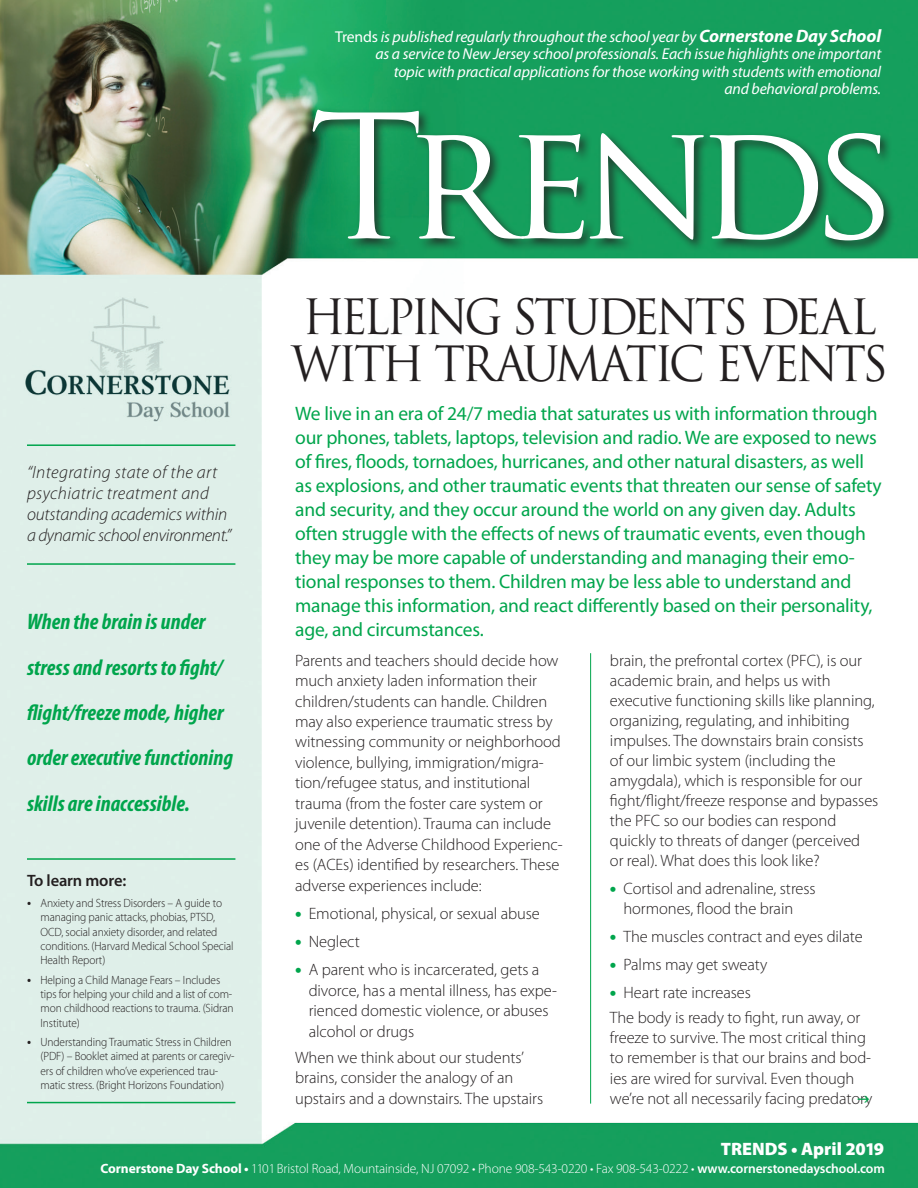
<style>
.page{position:relative;width:918px;height:1188px;background:#fff}
.page>*{position:absolute;margin:0;border:0;box-sizing:border-box;transform-origin:0 0}
.t1{font:161.1px "Trajan Pro";letter-spacing:-.09em;color:#fff}
.head{font:47.4px/47.4px "Trajan Pro";letter-spacing:-.08em;color:#231f20;scale:.95 1}
.quote{font:italic 700 condensed 22.5px/45.3px "Myriad Pro";color:#00a54c}
.open_paragraph{font:19.5px/24px "Myriad Pro";letter-spacing:-.01em;color:#00a54c}
.t2{font:900 18px "Myriad Pro";color:#fff}
.t3{font:italic 300 17.7px/21px "Myriad Pro";letter-spacing:-.01em;color:#231f20}
.body{font:300 16.5px/20.4px "Myriad Pro";letter-spacing:-.005em;color:#231f20}
.resroucre{font:600 16.5px "Myriad Pro";letter-spacing:-.01em;color:#231f20}
.t4{font:italic 15.75px/17.2px "Myriad Pro";letter-spacing:-.01em;color:#fff;text-align:right}
.t5{font:300 13.5px "Myriad Pro";letter-spacing:-.01em;color:#fff}
.resource{font:300 12px/14.2px "Myriad Pro";letter-spacing:-.01em;color:#231f20;scale:.95 1}
.s1{font-style:normal}
.s2{font-weight:700;font-size:18px}
.s3{font-size:167.55px}
.s4{font-weight:600;font-style:italic;font-size:13.5px}
.s5{font-weight:900;font-size:18px;color:#00a54c}
.s6{font-weight:700}
.s7{font-weight:600}
</style>
<div class="page">
<img style="left:0;top:0;width:918px;height:1188px">
<div style="left:309px;top:106px;width:586px;height:147px;background:#231f20;opacity:.75"></div>
<hr style="left:27px;top:563px;width:208px;height:2px;background:#00a54c">
<hr style="left:27px;top:444px;width:208px;height:2px;background:#00a54c">
<hr style="left:27px;top:858px;width:208px;height:2px;background:#00a54c">
<hr style="left:27px;top:1102px;width:208px;height:1px;background:#00a54c">
<hr style="left:590px;top:653px;width:1px;height:451px;background:#00a54c">
<svg style="left:858px;top:1096px;width:11px;height:7px"></svg>
<p class="t4" style="left:335px;top:28px;width:548px"><span class="s1">Trends</span> is published regularly throughout the school year by <span class="s2">Cornerstone Day School</span></p>
<p class="t4" style="left:375px;top:45px;width:507px">as a service to New Jersey school professionals. Each issue highlights one important topic with practical applications for those working with students with emotional and behavioral problems.</p>
<p class="t1" style="left:308px;top:77px;width:592px"><span class="s3">T</span>rends</p>
<p class="t3" style="left:27px;top:461px;width:206px">“Integrating state of the art psychiatric treatment and outstanding academics within a dynamic school environment.”</p>
<p class="quote" style="left:27px;top:599px;width:208px">When the brain is under stress and resorts to fight/ flight/freeze mode, higher order executive functioning skills are inaccessible.</p>
<p class="resroucre" style="left:27px;top:870px;width:101px">To learn more:</p>
<p class="resource" style="left:40px;top:896px;width:205px;text-indent:-14px"><span class="s4">•</span> Anxiety and Stress Disorders – A guide to managing panic attacks, phobias, PTSD, OCD, social anxiety disorder, and related conditions. (Harvard Medical School Special Health Report)</p>
<p class="resource" style="left:40px;top:973px;width:205px;text-indent:-14px"><span class="s4">•</span> Helping a Child Manage Fears – Includes tips for helping your child and a list of com&shy;mon childhood reactions to trauma. (Sidran Institute)</p>
<p class="resource" style="left:40px;top:1035px;width:206px;text-indent:-14px"><span class="s4">•</span> Understanding Traumatic Stress in Children (PDF) – Booklet aimed at parents or caregiv&shy;ers of children who’ve experienced trau&shy;matic stress. (Bright Horizons Foundation)</p>
<p class="head" style="left:291px;top:292px;width:630px">HELPING STUDENTS DEAL<br>WITH TRAUMATIC EVENTS</p>
<p class="open_paragraph" style="left:295px;top:401px;width:588px">We live in an era of 24/7 media that saturates us with information through our phones, tablets, laptops, television and radio. We are exposed to news of fires, floods, tornadoes, hurricanes, and other natural disasters, as well as explosions, and other traumatic events that threaten our sense of safety and security, and they occur around the world on any given day. Adults often struggle with the effects of news of traumatic events, even though they may be more capable of understanding and managing their emo&shy;tional responses to them. Children may be less able to understand and manage this information, and react differently based on their personality, age, and circumstances.</p>
<p class="body" style="left:295px;top:650px;width:269px">Parents and teachers should decide how much anxiety laden information their children/students can handle. Children may also experience traumatic stress by witnessing community or neighborhood violence, bullying, immigration/migra&shy;tion/refugee status, and institutional trauma (from the foster care system or juvenile detention). Trauma can include one of the Adverse Childhood Experienc&shy;es (ACEs) identified by researchers. These adverse experiences include:</p>
<p class="body" style="left:295px;top:903px;width:246px"><span class="s5">•</span> Emotional, physical, or sexual abuse</p>
<p class="body" style="left:295px;top:931px;width:66px"><span class="s5">•</span> Neglect</p>
<p class="body" style="left:309px;top:960px;width:250px;text-indent:-14px"><span class="s5">•</span> A parent who is incarcerated, gets a divorce, has a mental illness, has expe&shy;rienced domestic violence, or abuses alcohol or drugs</p>
<p class="body" style="left:295px;top:1047px;width:249px">When we think about our students’ brains, consider the analogy of an upstairs and a downstairs. The upstairs</p>
<p class="body" style="left:610px;top:650px;width:270px">brain, the prefrontal cortex (PFC), is our academic brain, and helps us with executive functioning skills like planning, organizing, regulating, and inhibiting impulses. The downstairs brain consists of our limbic system (including the amygdala), which is responsible for our fight/flight/freeze response and bypasses the PFC so our bodies can respond quickly to threats of danger (perceived<br>or real). What does this look like?</p>
<p class="body" style="left:610px;top:879px;width:207px;text-align:center"><span class="s5">•</span> Cortisol and adrenaline, stress hormones, flood the brain</p>
<p class="body" style="left:610px;top:926px;width:254px"><span class="s5">•</span> The muscles contract and eyes dilate</p>
<p class="body" style="left:610px;top:954px;width:159px"><span class="s5">•</span> Palms may get sweaty</p>
<p class="body" style="left:610px;top:982px;width:142px"><span class="s5">•</span> Heart rate increases</p>
<p class="body" style="left:610px;top:1008px;width:264px">The body is ready to fight, run away, or freeze to survive. The most critical thing to remember is that our brains and bod&shy;ies are wired for survival. Even though we’re not all necessarily facing predatory</p>
<p class="t2" style="left:721px;top:1137px;width:165px">TRENDS • April 2019</p>
<p class="t5" style="left:101px;top:1161px;width:786px"><span class="s6">Cornerstone Day School •</span> 1101 Bristol Road, Mountainside, NJ 07092 • Phone 908-543-0220 • Fax 908-543-0222 • <span class="s7">www.cornerstonedayschool.com</span></p>
</div>
